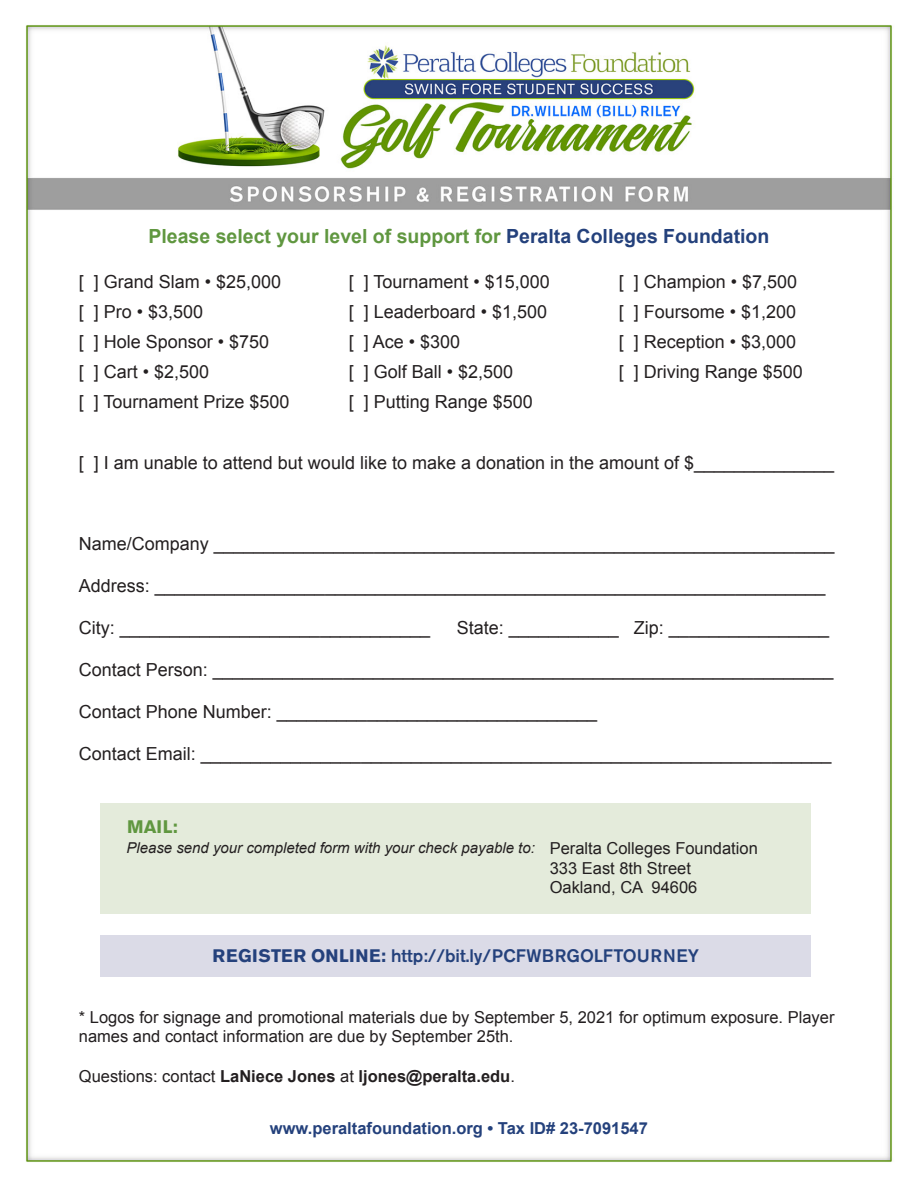
<style>
.page{position:relative;width:918px;height:1188px;background:#fff}
.page>*{position:absolute;margin:0;border:0;box-sizing:border-box;transform-origin:0 0}
.t1{font:700 19.5px "Arial";color:#609740}
.t2{font:18px "Arial";color:#231f20}
.t3{font:500 18px "Akzidenz Grotesk BE";color:#24417c}
.t4{font:700 18px "Akzidenz Grotesk BE";color:#609740}
.t5{font:16.5px/19.8px "Arial";color:#231f20}
.t6{font:700 16.5px "Arial";color:#231f20}
.t7{font:700 16.5px "Arial";color:#24417c}
.t8{font:italic 15px "Arial";color:#231f20}
.s1{color:#24417c}
.s2{font-weight:700}
.s3{font-weight:400}
</style>
<div class="page">
<img style="left:26px;top:25px;width:867px;height:1137px">
<div style="left:100px;top:804px;width:711px;height:110px;background:#e4ebdb"></div>
<div style="left:100px;top:935px;width:711px;height:41px;background:#dbdbe7"></div>
<p class="t1" style="left:149px;top:223px;width:622px">Please select your level of support for <span class="s1">Peralta Colleges Foundation</span></p>
<p class="t2" style="left:79px;top:270px;width:204px">[ ] Grand Slam • $25,000</p>
<p class="t2" style="left:349px;top:270px;width:203px">[ ] Tournament • $15,000</p>
<p class="t2" style="left:619px;top:270px;width:180px">[ ] Champion • $7,500</p>
<p class="t2" style="left:79px;top:300px;width:126px">[ ] Pro • $3,500</p>
<p class="t2" style="left:349px;top:300px;width:200px">[ ] Leaderboard • $1,500</p>
<p class="t2" style="left:619px;top:300px;width:179px">[ ] Foursome • $1,200</p>
<p class="t2" style="left:79px;top:330px;width:192px">[ ] Hole Sponsor • $750</p>
<p class="t2" style="left:349px;top:330px;width:113px">[ ] Ace • $300</p>
<p class="t2" style="left:619px;top:330px;width:179px">[ ] Reception • $3,000</p>
<p class="t2" style="left:79px;top:360px;width:132px">[ ] Cart • $2,500</p>
<p class="t2" style="left:349px;top:360px;width:166px">[ ] Golf Ball • $2,500</p>
<p class="t2" style="left:619px;top:360px;width:186px">[ ] Driving Range $500</p>
<p class="t2" style="left:79px;top:390px;width:212px">[ ] Tournament Prize $500</p>
<p class="t2" style="left:349px;top:390px;width:186px">[ ] Putting Range $500</p>
<p class="t2" style="left:79px;top:451px;width:757px">[ ] I am unable to attend but would like to make a donation in the amount of $______________</p>
<p class="t2" style="left:79px;top:532px;width:757px">Name/Company ______________________________________________________________</p>
<p class="t2" style="left:79px;top:574px;width:748px">Address: ___________________________________________________________________</p>
<p class="t2" style="left:79px;top:616px;width:353px">City: _______________________________</p>
<p class="t2" style="left:457px;top:616px;width:374px">State: ___________ Zip: ________________</p>
<p class="t2" style="left:79px;top:658px;width:756px">Contact Person: ______________________________________________________________</p>
<p class="t2" style="left:79px;top:700px;width:520px">Contact Phone Number: ________________________________</p>
<p class="t2" style="left:79px;top:742px;width:754px">Contact Email: _______________________________________________________________</p>
<p class="t4" style="left:127px;top:817px;width:52px">MAIL:</p>
<p class="t8" style="left:126px;top:838px;width:410px">Please send your completed form with your check payable to:</p>
<p class="t5" style="left:550px;top:838px;width:210px">Peralta Colleges Foundation</p>
<p class="t5" style="left:550px;top:858px;width:143px">333 East 8th Street</p>
<p class="t5" style="left:550px;top:878px;width:149px">Oakland, CA 94606</p>
<p class="t3" style="left:213px;top:945px;width:488px"><span class="s2">REGISTER ONLINE:</span> http://bit.ly/PCFWBRGOLFTOURNEY</p>
<p class="t5" style="left:79px;top:1007px;width:757px">* Logos for signage and promotional materials due by September 5, 2021 for optimum exposure. Player names and contact information are due by September 25th.</p>
<p class="t6" style="left:79px;top:1065px;width:438px"><span class="s3">Questions: contact</span> LaNiece Jones <span class="s3">at</span> ljones@peralta.edu<span class="s3">.</span></p>
<p class="t7" style="left:270px;top:1117px;width:380px">www.peraltafoundation.org • Tax ID# 23-7091547</p>
</div>
